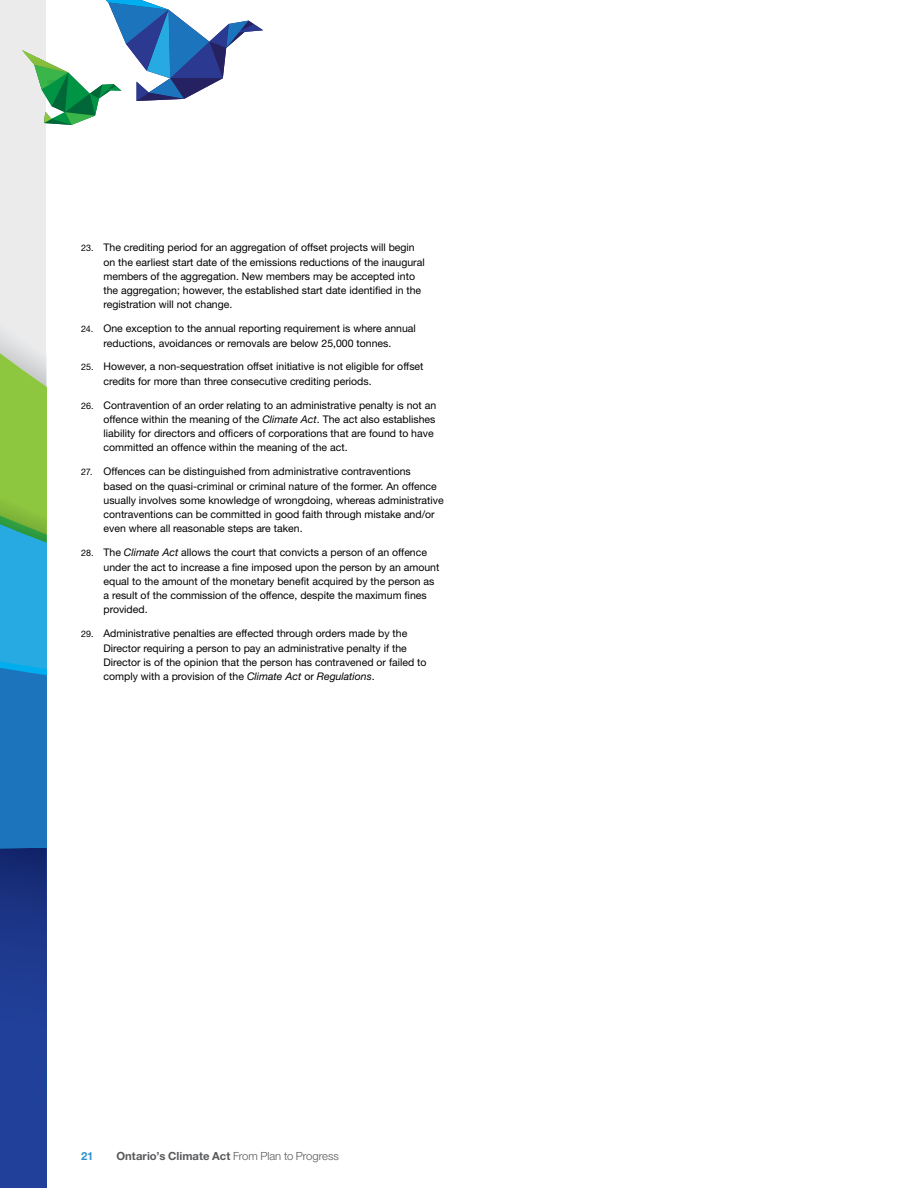
<style>
.page{position:relative;width:918px;height:1188px;background:#fff}
.page>*{position:absolute;margin:0;border:0;box-sizing:border-box;transform-origin:0 0}
.t1{font:700 11.25px "Helvetica Neue";letter-spacing:.005em;color:#58595b}
.t2{font:700 11.25px "Helvetica Neue";color:#3092cd}
.t3{font:10.5px/14.2px "Helvetica Neue";color:#000}
.s1{font-size:9px}
.s2{font-style:italic}
.s3{font-weight:300}
</style>
<div class="page">
<div style="left:0;top:0;width:46px;height:1188px;background:#ebebec"></div>
<svg style="left:0;top:335px;width:46px;height:853px;background:#3a7999"></svg>
<img style="left:43px;top:1058px;width:3px;height:42px">
<svg style="left:22px;top:0;width:241px;height:125px"></svg>
<p class="t3" style="left:104px;top:240px;width:323px;text-indent:-22px"><span class="s1">23.</span> The crediting period for an aggregation of offset projects will begin on the earliest start date of the emissions reductions of the inaugural members of the aggregation. New members may be accepted into the aggregation; however, the established start date identified in the registration will not change.</p>
<p class="t3" style="left:81px;top:321px;width:336px;text-align:center"><span class="s1">24.</span> One exception to the annual reporting requirement is where annual reductions, avoidances or removals are below 25,000 tonnes.</p>
<p class="t3" style="left:104px;top:359px;width:322px;text-indent:-22px"><span class="s1">25.</span> However, a non-sequestration offset initiative is not eligible for offset credits for more than three consecutive crediting periods.</p>
<p class="t3" style="left:104px;top:398px;width:334px;text-indent:-22px"><span class="s1">26.</span> Contravention of an order relating to an administrative penalty is not an offence within the meaning of the <span class="s2">Climate Act</span>. The act also establishes liability for directors and officers of corporations that are found to have committed an offence within the meaning of the act.</p>
<p class="t3" style="left:104px;top:464px;width:342px;text-indent:-22px"><span class="s1">27.</span> Offences can be distinguished from administrative contraventions<br>based on the quasi-criminal or criminal nature of the former. An offence usually involves some knowledge of wrongdoing, whereas administrative contraventions can be committed in good faith through mistake and/or even where all reasonable steps are taken.</p>
<p class="t3" style="left:104px;top:545px;width:337px;text-indent:-22px"><span class="s1">28.</span> The <span class="s2">Climate Act</span> allows the court that convicts a person of an offence under the act to increase a fine imposed upon the person by an amount equal to the amount of the monetary benefit acquired by the person as a result of the commission of the offence, despite the maximum fines provided.</p>
<p class="t3" style="left:104px;top:626px;width:325px;text-indent:-22px"><span class="s1">29.</span> Administrative penalties are effected through orders made by the Director requiring a person to pay an administrative penalty if the Director is of the opinion that the person has contravened or failed to comply with a provision of the <span class="s2">Climate Act</span> or <span class="s2">Regulations</span>.</p>
<p class="t2" style="left:81px;top:1149px;width:14px">21</p>
<p class="t1" style="left:116px;top:1149px;width:224px">Ontario’s Climate Act <span class="s3">From Plan to Progress</span></p>
</div>
